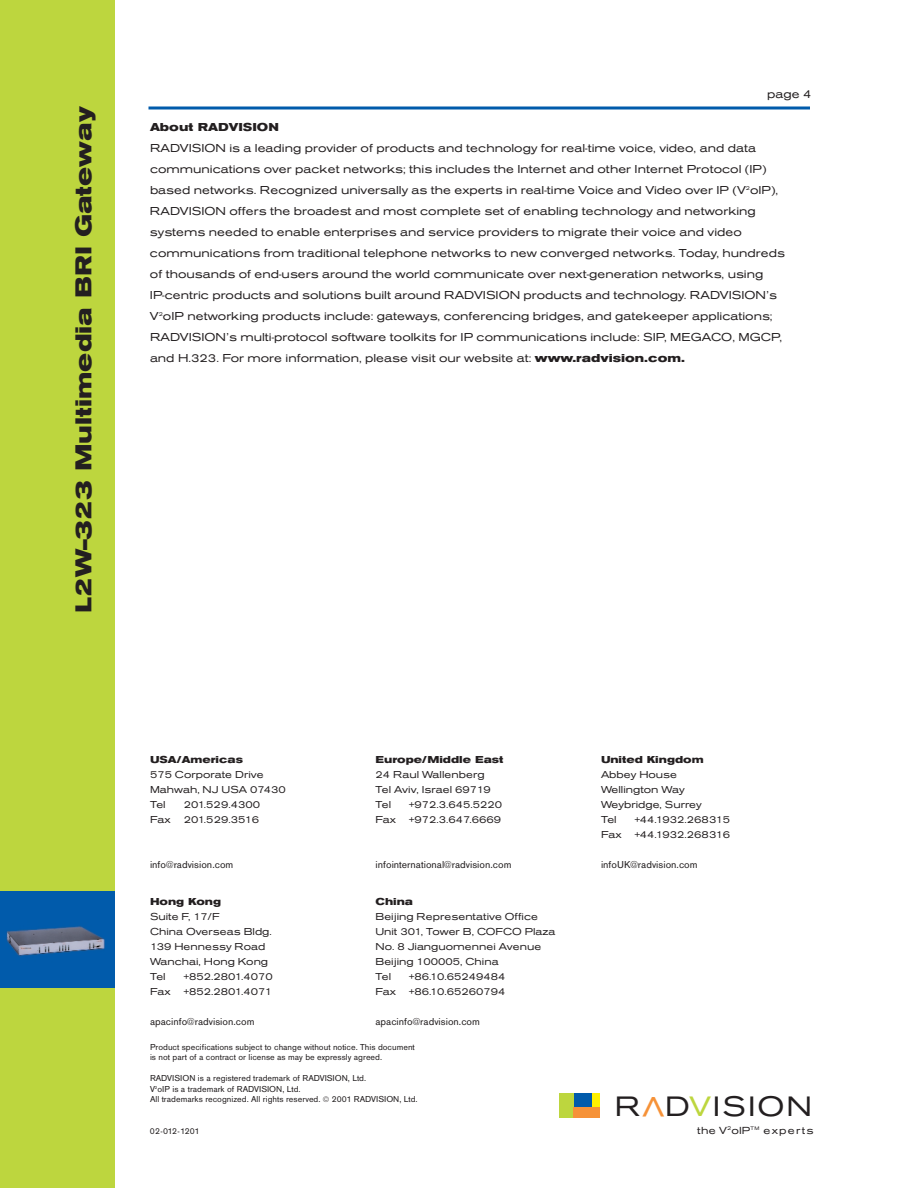
<style>
.page{position:relative;width:918px;height:1188px;background:#fff}
.page>*{position:absolute;margin:0;border:0;box-sizing:border-box;transform-origin:0 0}
.t1{font:expanded 29.25px "A Grotesk";letter-spacing:.07em;color:#231f20}
.t2{font:expanded 29.25px "A Grotesk";color:#f69238}
.t3{font:24px "A Grotesk Bld Ext";color:#231f20}
.t4{font:expanded 12px/21px "A Grotesk";color:#231f20}
.t5{font:12px "A Grotesk Bld Ext";color:#231f20}
.t6{font:expanded 10.65px "A Grotesk";letter-spacing:.11em;color:#231f20}
.t7{font:expanded 10.5px/15px "A Grotesk";color:#231f20}
.t8{font:10.5px "A Grotesk Rgl";color:#231f20}
.t9{font:10.5px "A Grotesk Bld Ext";color:#231f20}
.t10{font:9px/10.5px "A Grotesk Rgl";color:#231f20}
.t11{font:9px "A Grotesk Rgl";letter-spacing:-.05em;color:#231f20}
.s1{font-family:"A Grotesk Bld Ext";font-stretch:normal}
.s2{font-size:8.25px}
.s3{color:#bdd63e}
</style>
<div class="page">
<div style="left:0;top:0;width:115px;height:1188px;background:#bdd63e"></div>
<svg style="left:148px;top:106px;width:662px;height:4px;background:#4083bf"></svg>
<img style="left:0;top:891px;width:115px;height:97px">
<div style="left:560px;top:1093px;width:14px;height:25px;background:#bdd63e"></div>
<div style="left:574px;top:1107px;width:26px;height:11px;background:#f69238"></div>
<div style="left:574px;top:1093px;width:19px;height:14px;background:#015bab"></div>
<div style="left:592px;top:1093px;width:8px;height:14px;background:#fff101"></div>
<h2 class="t3" style="left:74px;top:613px;width:508px;rotate:-90deg">L2W-323 Multimedia BRI Gateway</h2>
<p class="t4" style="left:767px;top:85px;width:46px">page 4</p>
<p class="t5" style="left:150px;top:122px;width:130px">About RADVISION</p>
<p class="t4" style="left:150px;top:139px;width:636px">RADVISION is a leading provider of products and technology for real-time voice, video, and data communications over packet networks; this includes the Internet and other Internet Protocol (IP) based networks. Recognized universally as the experts in real-time Voice and Video over IP (V<sup>2</sup>oIP), RADVISION offers the broadest and most complete set of enabling technology and networking systems needed to enable enterprises and service providers to migrate their voice and video communications from traditional telephone networks to new converged networks. Today, hundreds of thousands of end-users around the world communicate over next-generation networks, using IP-centric products and solutions built around RADVISION products and technology. RADVISION’s V<sup>2</sup>oIP networking products include: gateways, conferencing bridges, and gatekeeper applications; RADVISION’s multi-protocol software toolkits for IP communications include: SIP, MEGACO, MGCP, and H.323. For more information, please visit our website at: <span class="s1">www.radvision.com.</span></p>
<p class="t9" style="left:150px;top:756px;width:94px">USA/Americas</p>
<p class="t7" style="left:150px;top:768px;width:137px">575 Corporate Drive<br>Mahwah, NJ USA 07430<br>Tel</p>
<p class="t7" style="left:150px;top:798px;width:112px;text-align:right">201.529.4300<br>Fax 201.529.3516</p>
<p class="t8" style="left:150px;top:861px;width:85px">info@radvision.com</p>
<p class="t9" style="left:150px;top:898px;width:73px">Hong Kong</p>
<p class="t7" style="left:150px;top:910px;width:123px">Suite F, 17/F<br>China Overseas Bldg.<br>139 Hennessy Road<br>Wanchai, Hong Kong<br>Tel</p>
<p class="t7" style="left:184px;top:970px;width:91px">+852.2801.4070</p>
<p class="t7" style="left:150px;top:985px;width:22px">Fax</p>
<p class="t7" style="left:184px;top:985px;width:90px">+852.2801.4071</p>
<p class="t8" style="left:150px;top:1018px;width:106px">apacinfo@radvision.com</p>
<p class="t9" style="left:376px;top:756px;width:129px">Europe/Middle East</p>
<p class="t7" style="left:376px;top:768px;width:117px">24 Raul Wallenberg<br>Tel Aviv, Israel 69719<br>Tel</p>
<p class="t7" style="left:376px;top:798px;width:128px;text-align:right">+972.3.645.5220<br>Fax +972.3.647.6669</p>
<p class="t8" style="left:376px;top:861px;width:138px">infointernational@radvision.com</p>
<p class="t9" style="left:376px;top:898px;width:39px">China</p>
<p class="t7" style="left:376px;top:910px;width:182px">Beijing Representative Office<br>Unit 301, Tower B, COFCO Plaza<br>No. 8 Jianguomennei Avenue<br>Beijing 100005, China<br>Tel</p>
<p class="t7" style="left:376px;top:970px;width:132px;text-align:right">+86.10.65249484<br>Fax +86.10.65260794</p>
<p class="t8" style="left:376px;top:1018px;width:106px">apacinfo@radvision.com</p>
<p class="t10" style="left:150px;top:1042px;width:266px">Product specifications subject to change without notice. This document is not part of a contract or license as may be expressly agreed.</p>
<p class="t10" style="left:150px;top:1074px;width:269px">RADVISION is a registered trademark of RADVISION, Ltd.<br>V<sup>2</sup>oIP is a trademark of RADVISION, Ltd.<br>All trademarks recognized. All rights reserved. <span class="s2">©</span> 2001 RADVISION, Ltd.</p>
<p class="t11" style="left:150px;top:1127px;width:51px">02-012-1201</p>
<p class="t9" style="left:601px;top:756px;width:104px">United Kingdom</p>
<p class="t7" style="left:601px;top:768px;width:102px">Abbey House<br>Wellington Way<br>Weybridge, Surrey<br>Tel</p>
<p class="t7" style="left:601px;top:813px;width:131px;text-align:right">+44.1932.268315<br>Fax +44.1932.268316</p>
<p class="t8" style="left:601px;top:861px;width:98px">infoUK@radvision.com</p>
<h1 class="t1" style="left:615px;top:1096px;width:199px">R D<span class="s3">V</span>ISION</h1>
<h1 class="t2" style="left:664px;top:1118px;width:23px;rotate:-180deg">V</h1>
<p class="t6" style="left:697px;top:1126px;width:118px">the V<sup>2</sup>oIP<sup>TM</sup> experts</p>
</div>
